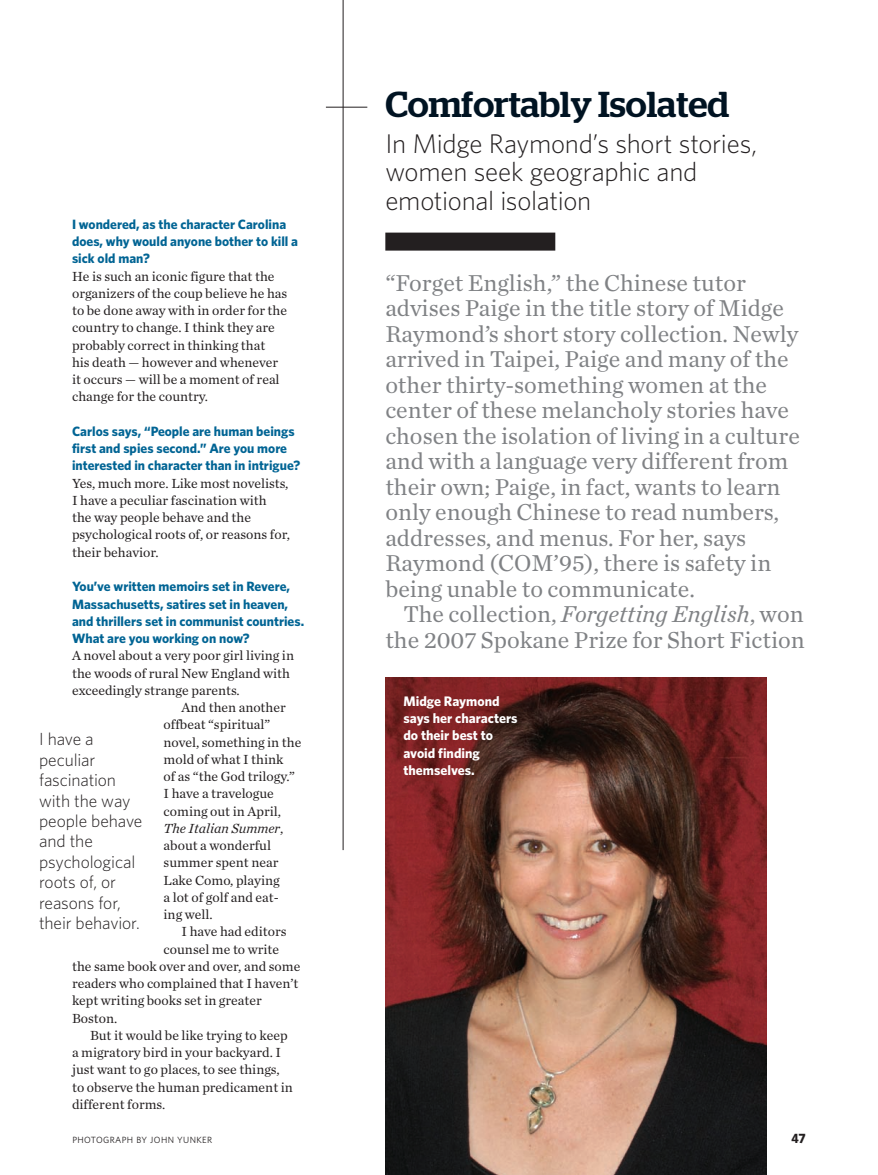
<style>
.page{position:relative;width:878px;height:1175px;background:#fff}
.page>*{position:absolute;margin:0;border:0;box-sizing:border-box;transform-origin:0 0}
.t1{font:500 36px "Stag";color:#001322}
.t2{font:300 27px/28.5px "Whitney";letter-spacing:-.015em;color:#231f20}
.t3{font:24px/25.5px "Chronicle Text G1";color:#808285}
.t4{font:300 17.55px/20.4px "Whitney";letter-spacing:-.01em;color:#231f20}
.t5{font:13.8px/17.2px "Chronicle Text G1";color:#231f20}
.t6{font:700 13.8px/17.2px "Whitney";color:#fff}
.t7{font:italic 13.8px "Chronicle Text G1";color:#231f20}
.t8{font:700 13.5px/17.2px "Whitney";color:#006494}
.t9{font:700 13.5px "Whitney";color:#231f20}
.t10{font:9px "Whitney";letter-spacing:.04em;color:#231f20}
.s1{font-style:normal}
.s2{font-style:italic}
</style>
<div class="page">
<div style="left:385px;top:232px;width:170px;height:18px;background:#231f20"></div>
<hr style="left:343px;top:0;width:1px;height:850px;background:#231f20">
<hr style="left:326px;top:107px;width:41px;height:1px;background:#231f20">
<img style="left:385px;top:677px;width:381px;height:497px">
<p class="t8" style="left:72px;top:215px;width:227px">I wondered, as the character Carolina does, why would anyone bother to kill a sick old man?</p>
<p class="t5" style="left:72px;top:267px;width:217px">He is such an iconic figure that the organizers of the coup believe he has to be done away with in order for the country to change. I think they are probably correct in thinking that<br>his death — however and whenever it occurs — will be a moment of real change for the country.</p>
<p class="t8" style="left:72px;top:422px;width:230px">Carlos says, “People are human beings first and spies second.” Are you more interested in character than in intrigue?</p>
<p class="t5" style="left:72px;top:474px;width:219px">Yes, much more. Like most novelists,<br>I have a peculiar fascination with<br>the way people behave and the psychological roots of, or reasons for, their behavior.</p>
<p class="t8" style="left:72px;top:577px;width:234px">You’ve written memoirs set in Revere, Massachusetts, satires set in heaven, and thrillers set in communist countries.<br>What are you working on now?</p>
<p class="t5" style="left:72px;top:646px;width:223px">A novel about a very poor girl living in</p>
<p class="t5" style="left:72px;top:663px;width:219px">the woods of rural New England with</p>
<p class="t5" style="left:72px;top:681px;width:169px">exceedingly strange parents.</p>
<p class="t5" style="left:182px;top:698px;width:106px">And then another</p>
<p class="t5" style="left:164px;top:715px;width:108px">offbeat “spiritual”</p>
<p class="t5" style="left:164px;top:732px;width:139px">novel, something in the</p>
<p class="t5" style="left:164px;top:750px;width:121px">mold of what I think</p>
<p class="t5" style="left:164px;top:767px;width:133px">of as “the God trilogy.”</p>
<p class="t5" style="left:164px;top:784px;width:112px">I have a travelogue</p>
<p class="t5" style="left:164px;top:801px;width:119px">coming out in April,</p>
<p class="t7" style="left:164px;top:817px;width:121px">The Italian Summer<span class="s1">,</span></p>
<p class="t5" style="left:164px;top:836px;width:109px">about a wonderful</p>
<p class="t5" style="left:164px;top:853px;width:116px">summer spent near</p>
<p class="t5" style="left:164px;top:870px;width:118px">Lake Como, playing</p>
<p class="t5" style="left:164px;top:888px;width:117px">a lot of golf and eat-</p>
<p class="t5" style="left:164px;top:905px;width:51px">ing well.</p>
<p class="t5" style="left:182px;top:922px;width:106px">I have had editors</p>
<p class="t5" style="left:164px;top:939px;width:117px">counsel me to write</p>
<p class="t5" style="left:72px;top:957px;width:230px">the same book over and over, and some</p>
<p class="t5" style="left:72px;top:974px;width:228px">readers who complained that I haven’t</p>
<p class="t5" style="left:72px;top:991px;width:191px">kept writing books set in greater</p>
<p class="t5" style="left:72px;top:1008px;width:47px">Boston.</p>
<p class="t5" style="left:90px;top:1026px;width:199px">But it would be like trying to keep</p>
<p class="t5" style="left:72px;top:1043px;width:210px">a migratory bird in your backyard. I</p>
<p class="t5" style="left:72px;top:1060px;width:209px">just want to go places, to see things,</p>
<p class="t5" style="left:72px;top:1077px;width:222px">to observe the human predicament in</p>
<p class="t5" style="left:72px;top:1095px;width:95px">different forms.</p>
<p class="t4" style="left:39px;top:728px;width:105px">I have a peculiar fascination with the way people behave and the psychological roots of, or reasons for, their behavior.</p>
<h1 class="t1" style="left:385px;top:83px;width:345px">Comfortably Isolated</h1>
<h2 class="t2" style="left:385px;top:128px;width:373px">In Midge Raymond’s short stories, women seek geographic and emotional isolation</h2>
<p class="t3" style="left:385px;top:269px;width:416px">“Forget English,” the Chinese tutor advises Paige in the title story of Midge Raymond’s short story collection. Newly arrived in Taipei, Paige and many of the other thirty-something women at the center of these melancholy stories have chosen the isolation of living in a culture and with a language very different from their own; Paige, in fact, wants to learn only enough Chinese to read numbers, addresses, and menus. For her, says Raymond (COM’95), there is safety in being unable to communicate.</p>
<h3 class="t3" style="left:385px;top:600px;width:421px;text-align:right">The collection, <span class="s2">Forgetting English</span>, won the 2007 Spokane Prize for Short Fiction</h3>
<p class="t6" style="left:403px;top:692px;width:116px">Midge Raymond says her characters do their best to avoid finding themselves.</p>
<p class="t10" style="left:72px;top:1134px;width:141px">PHOTOGRAPH BY JOHN YUNKER</p>
<p class="t9" style="left:791px;top:1129px;width:16px">47</p>
</div>
